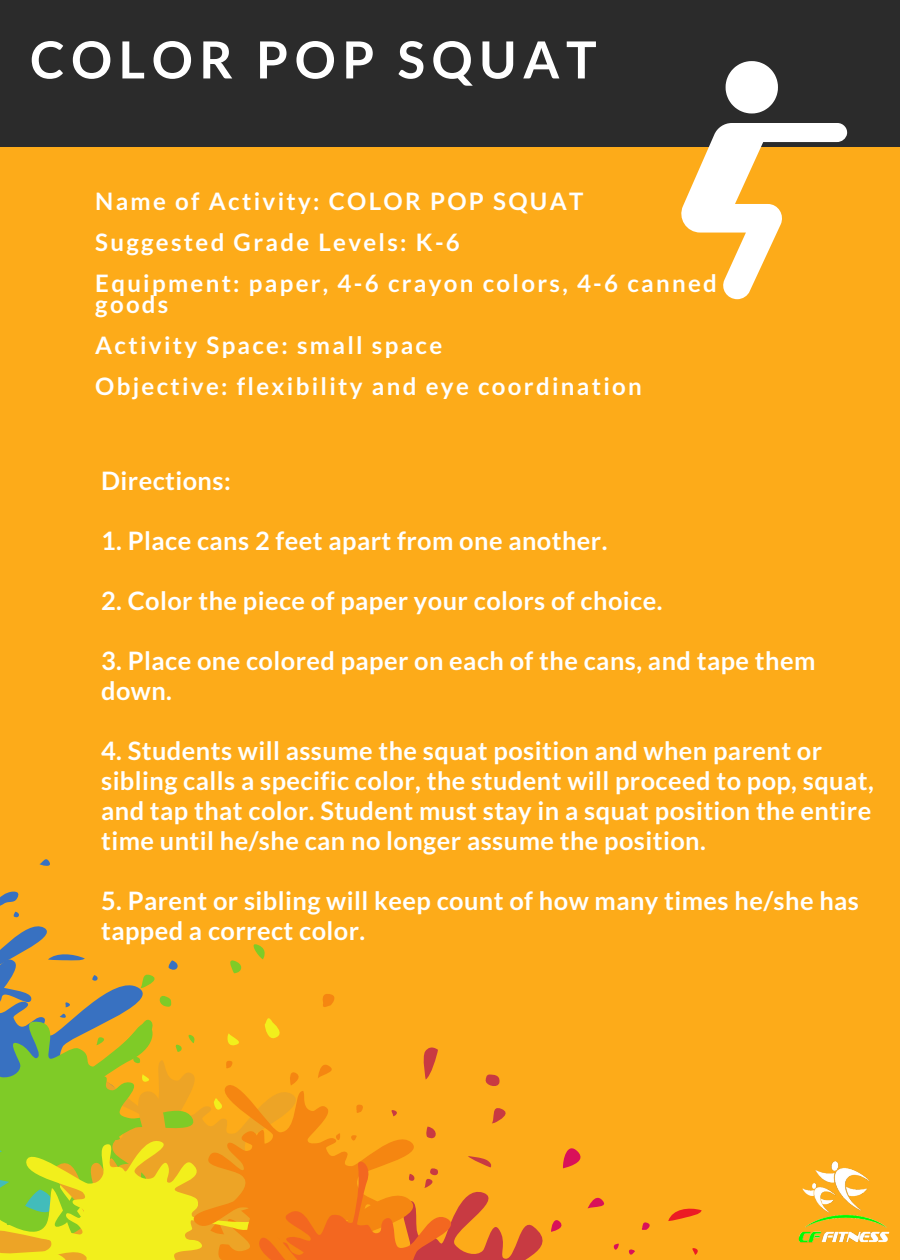
<style>
.page{position:relative;width:900px;height:1260px;background:#fdab19}
.page>*{position:absolute;margin:0;border:0;box-sizing:border-box;transform-origin:0 0}
.t1{font:700 51.25px "Lato";letter-spacing:.13em;color:#fff}
.t2{font:700 25.25px/30px "Lato";letter-spacing:.02em;color:#fff}
.t3{font:700 24px/41.2px "Lato";letter-spacing:.095em;color:#fff}
</style>
<div class="page">
<div style="left:0;top:0;width:900px;height:146px;background:#2b2b2b"></div>
<img style="left:798px;top:1161px;width:92px;height:82px">
<svg style="left:726px;top:61px;width:52px;height:52px"></svg>
<svg style="left:677px;top:123px;width:171px;height:176px"></svg>
<svg style="left:0;top:859px;width:702px;height:401px"></svg>
<h1 class="t1" style="left:30px;top:28px;width:568px">COLOR POP SQUAT</h1>
<p class="t3" style="left:95px;top:180px;width:623px">Name of Activity: COLOR POP SQUAT<br>Suggested Grade Levels: K-6<br>Equipment: paper, 4-6 crayon colors, 4-6 canned</p>
<p class="t3" style="left:95px;top:283px;width:548px">goods<br>Activity Space: small space<br>Objective: flexibility and eye coordination</p>
<p class="t2" style="left:101px;top:465px;width:131px">Directions:</p>
<p class="t2" style="left:101px;top:525px;width:508px">1. Place cans 2 feet apart from one another.</p>
<p class="t2" style="left:101px;top:585px;width:563px">2. Color the piece of paper your colors of choice.</p>
<p class="t2" style="left:101px;top:645px;width:716px">3. Place one colored paper on each of the cans, and tape them down.</p>
<p class="t2" style="left:101px;top:735px;width:774px">4. Students will assume the squat position and when parent or sibling calls a specific color, the student will proceed to pop, squat, and tap that color. Student must stay in a squat position the entire time until he/she can no longer assume the position.</p>
<p class="t2" style="left:101px;top:885px;width:759px">5. Parent or sibling will keep count of how many times he/she has tapped a correct color.</p>
</div>
